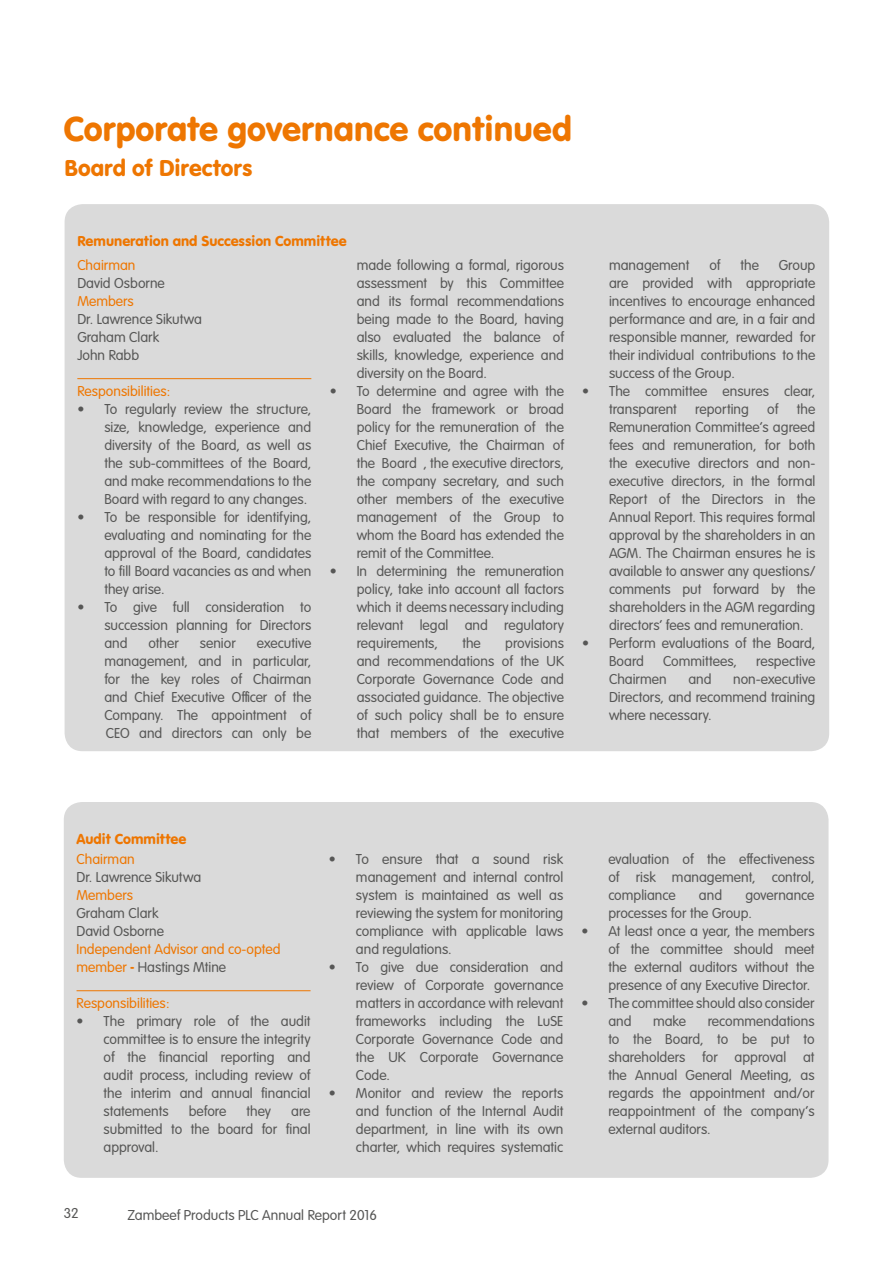
<style>
.page{position:relative;width:893px;height:1263px;background:#fff}
.page>*{position:absolute;margin:0;border:0;box-sizing:border-box;transform-origin:0 0}
.t1{font:36px "VAG Rundschrift D";color:#ee7601}
.t2{font:24px "VAG Rundschrift D";color:#ee7601}
.t3{font:300 15px/18px "VAG Rundschrift D";color:#575756;text-align:justify}
.t4{font:300 15px/18px "VAG Rundschrift D";color:#ee7601}
.t5{font:15px "VAG Rundschrift D";color:#ee7601}
.s1{font-weight:400}
.s2{color:#575756}
</style>
<div class="page">
<div style="left:65px;top:204px;width:764px;height:547px;background:#dadada;border-radius:18px"></div>
<hr style="left:77px;top:378px;width:234px;height:1px;background:#ee7601">
<div style="left:64px;top:802px;width:764px;height:376px;background:#dadada;border-radius:18px"></div>
<hr style="left:77px;top:990px;width:234px;height:1px;background:#ee7601">
<h1 class="t1" style="left:64px;top:108px;width:510px">Corporate governance continued</h1>
<h2 class="t2" style="left:65px;top:154px;width:189px">Board of Directors</h2>
<p class="t5" style="left:77px;top:232px;width:271px">Remuneration and Succession Committee</p>
<p class="t4" style="left:77px;top:256px;width:60px">Chairman</p>
<p class="t3" style="left:77px;top:274px;width:89px">David Osborne</p>
<p class="t4" style="left:77px;top:292px;width:58px">Members</p>
<p class="t3" style="left:77px;top:310px;width:126px;text-align:left">Dr. Lawrence Sikutwa<br>Graham Clark<br>John Rabb</p>
<p class="t4" style="left:77px;top:382px;width:95px">Responsibilities:</p>
<p class="t3" style="left:104px;top:400px;width:209px;text-indent:-27px">• To regularly review the structure, size, knowledge, experience and diversity of the Board, as well as the sub-committees of the Board, and make recommendations to the Board with regard to any changes.</p>
<p class="t3" style="left:104px;top:508px;width:209px;text-indent:-27px">• To be responsible for identifying, evaluating and nominating for the approval of the Board, candidates to fill Board vacancies as and when they arise.</p>
<p class="t3" style="left:104px;top:598px;width:209px;text-indent:-27px">• To give full consideration to succession planning for Directors and</p>
<p class="t3" style="left:357px;top:256px;width:209px">made following a formal, rigorous assessment by this Committee and its formal recommendations being made to the Board, having also evaluated the balance of skills, knowledge, experience and diversity on the Board.</p>
<p class="t3" style="left:357px;top:382px;width:209px;text-indent:-27px">• To determine and agree with the Board the framework or broad policy for the remuneration of the Chief Executive, the Chairman of the Board , the executive directors, the company secretary, and such other members of the executive management of the Group to whom the Board has extended the remit of the Committee.</p>
<p class="t3" style="left:357px;top:562px;width:209px;text-indent:-27px">• In determining the remuneration policy, take into account all factors which it deems necessary including relevant legal and regulatory requirements,</p>
<p class="t3" style="left:148px;top:634px;width:32px">other</p>
<p class="t3" style="left:200px;top:634px;width:37px">senior</p>
<p class="t3" style="left:462px;top:634px;width:20px">the</p>
<p class="t3" style="left:104px;top:634px;width:209px;text-indent:152px">executive management, and in particular, for the key roles of Chairman and Chief Executive Officer of the Company. The appointment of CEO and directors can only be</p>
<p class="t3" style="left:357px;top:634px;width:209px;text-indent:149px">provisions and recommendations of the UK Corporate Governance Code and associated guidance. The objective of such policy shall be to ensure that members of the executive</p>
<p class="t3" style="left:609px;top:256px;width:82px">management</p>
<p class="t3" style="left:709px;top:256px;width:13px">of</p>
<p class="t3" style="left:740px;top:256px;width:20px">the</p>
<p class="t3" style="left:609px;top:256px;width:208px;text-indent:170px">Group are provided with appropriate incentives to encourage enhanced performance and are, in a fair and responsible manner, rewarded for their individual contributions to the success of the Group.</p>
<p class="t3" style="left:609px;top:382px;width:208px;text-indent:-27px">• The committee ensures clear, transparent reporting of the Remuneration Committee’s agreed fees and remuneration, for both the executive directors and non&shy;executive directors, in the formal Report of the Directors in the Annual Report. This requires formal approval by the shareholders in an AGM. The Chairman ensures he is available to answer any questions/ comments put forward by the shareholders in the AGM regarding directors’ fees and remuneration.</p>
<p class="t3" style="left:609px;top:634px;width:208px;text-indent:-27px">• Perform evaluations of the Board,<br>Board</p>
<p class="t3" style="left:663px;top:652px;width:76px">Committees,</p>
<p class="t3" style="left:756px;top:652px;width:61px">respective</p>
<p class="t3" style="left:609px;top:670px;width:59px">Chairmen</p>
<p class="t3" style="left:688px;top:670px;width:25px">and</p>
<p class="t3" style="left:609px;top:670px;width:208px;text-indent:124px">non-executive Directors, and recommend training where necessary.</p>
<p class="t5" style="left:77px;top:830px;width:111px">Audit Committee</p>
<p class="t4" style="left:77px;top:850px;width:60px">Chairman</p>
<p class="t3" style="left:77px;top:868px;width:126px">Dr. Lawrence Sikutwa</p>
<p class="t4" style="left:77px;top:886px;width:58px">Members</p>
<p class="t3" style="left:77px;top:904px;width:89px">Graham Clark<br>David Osborne</p>
<p class="t4" style="left:77px;top:940px;width:206px">Independent Advisor and co-opted member <span class="s1">-</span> <span class="s2">Hastings Mtine</span></p>
<p class="t4" style="left:77px;top:994px;width:95px">Responsibilities:</p>
<p class="t3" style="left:104px;top:1012px;width:209px;text-indent:-27px">• The primary role of the audit committee is to ensure the integrity of the financial reporting and audit process, including review of the interim and annual financial statements</p>
<p class="t3" style="left:189px;top:1102px;width:39px">before</p>
<p class="t3" style="left:246px;top:1102px;width:26px">they</p>
<p class="t3" style="left:104px;top:1102px;width:209px;text-indent:188px">are submitted to the board for final approval.</p>
<p class="t3" style="left:356px;top:850px;width:209px;text-indent:-27px">• To ensure that a sound risk management and internal control system is maintained as well as reviewing the system for monitoring compliance with applicable laws and regulations.</p>
<p class="t3" style="left:356px;top:958px;width:209px;text-indent:-27px">• To give due consideration and review of Corporate governance matters in accordance with relevant frameworks including the LuSE Corporate Governance Code and the UK Corporate Governance Code.</p>
<p class="t3" style="left:356px;top:1084px;width:209px;text-indent:-27px">• Monitor and review the reports and function of the Internal Audit department, in line with its own charter, which requires systematic</p>
<p class="t3" style="left:608px;top:850px;width:208px">evaluation of the effectiveness of risk management, control, compliance</p>
<p class="t3" style="left:699px;top:886px;width:25px">and</p>
<p class="t3" style="left:608px;top:886px;width:208px;text-indent:137px">governance processes for the Group.</p>
<p class="t3" style="left:608px;top:922px;width:208px;text-indent:-27px">• At least once a year, the members of the committee should meet the external auditors without the presence of any Executive Director.</p>
<p class="t3" style="left:608px;top:994px;width:208px;text-indent:-27px">• The committee should also consider and</p>
<p class="t3" style="left:608px;top:1012px;width:208px;text-indent:99px">recommendations to the Board, to be put to shareholders for approval at the Annual General Meeting, as regards the appointment and/or reappointment of the company’s external auditors.</p>
<p class="t3" style="left:653px;top:1012px;width:35px">make</p>
<p class="t3" style="left:64px;top:1204px;width:17px">32</p>
<p class="t3" style="left:128px;top:1207px;width:251px">Zambeef Products PLC Annual Report 2016</p>
</div>
